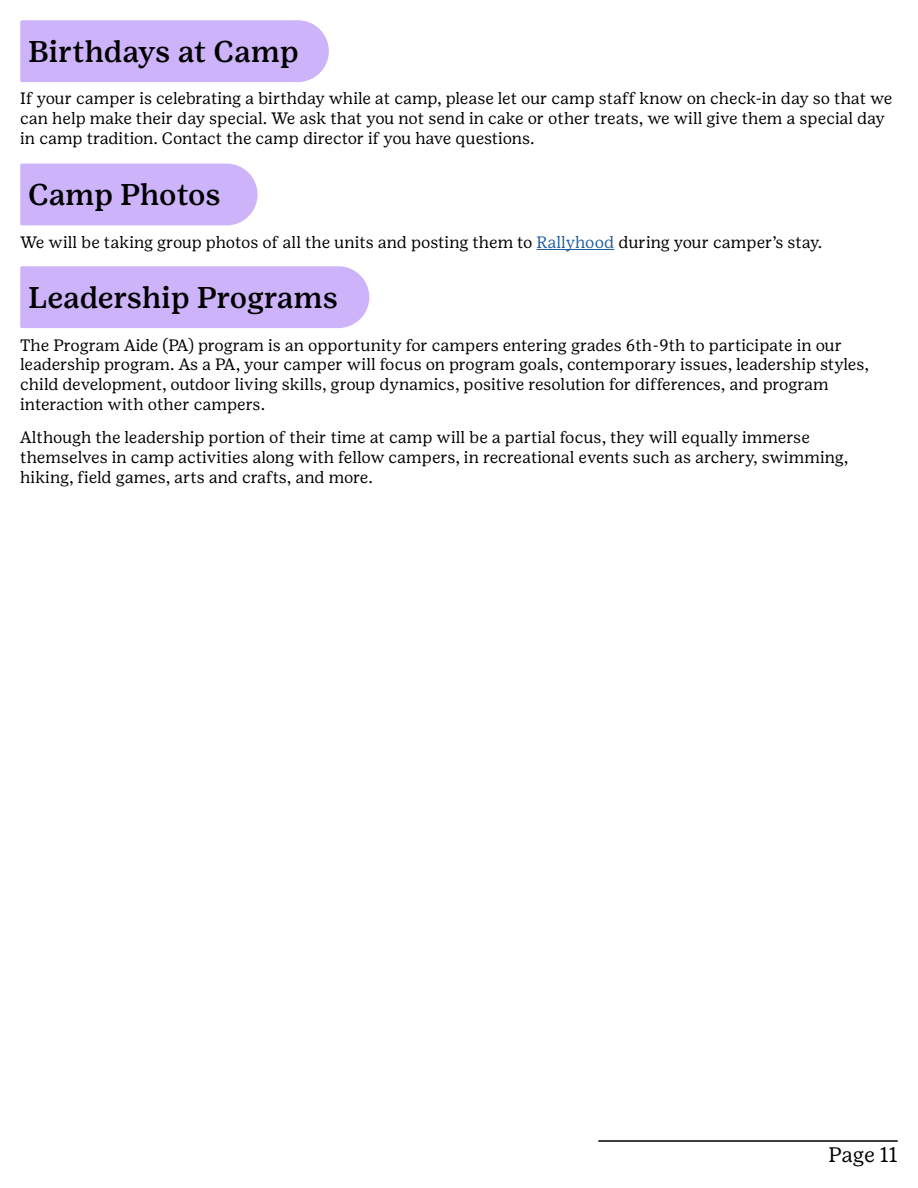
<style>
.page{position:relative;width:918px;height:1188px;background:#fff}
.page>*{position:absolute;margin:0;border:0;box-sizing:border-box;transform-origin:0 0}
.SUB_HEADER{font:500 30px "Girl Scout Text";color:#000}
.t1{font:21px "Girl Scout Text";letter-spacing:-.01em;color:#000}
.UPDATED_BASIC_BODY{font:16.5px/19.8px "Girl Scout Text";color:#000}
.s1{color:#215e9e}
</style>
<div class="page">
<hr style="left:598px;top:1140px;width:300px;height:2px;background:#000">
<div style="left:20px;top:20px;width:309px;height:62px;background:#ccb3fa"></div>
<div style="left:20px;top:164px;width:238px;height:61px;background:#ccb3fa"></div>
<hr style="left:537px;top:249px;width:77px;height:1px;background:#215e9e">
<div style="left:20px;top:266px;width:349px;height:62px;background:#ccb3fa"></div>
<p class="SUB_HEADER" style="left:28px;top:33px;width:272px">Birthdays at Camp</p>
<p class="UPDATED_BASIC_BODY" style="left:20px;top:88px;width:874px">If your camper is celebrating a birthday while at camp, please let our camp staff know on check-in day so that we can help make their day special. We ask that you not send in cake or other treats, we will give them a special day in camp tradition. Contact the camp director if you have questions.</p>
<p class="SUB_HEADER" style="left:28px;top:177px;width:194px">Camp Photos</p>
<p class="UPDATED_BASIC_BODY" style="left:20px;top:232px;width:804px">We will be taking group photos of all the units and posting them to <span class="s1">Rallyhood</span> during your camper’s stay.</p>
<p class="SUB_HEADER" style="left:28px;top:279px;width:311px">Leadership Programs</p>
<p class="UPDATED_BASIC_BODY" style="left:20px;top:335px;width:823px">The Program Aide (PA) program is an opportunity for campers entering grades 6th-9th to participate in our</p>
<p class="UPDATED_BASIC_BODY" style="left:20px;top:354px;width:850px">leadership program. As a PA, your camper will focus on program goals, contemporary issues, leadership styles, child development, outdoor living skills, group dynamics, positive resolution for differences, and program</p>
<p class="UPDATED_BASIC_BODY" style="left:20px;top:394px;width:246px">interaction with other campers.</p>
<p class="UPDATED_BASIC_BODY" style="left:20px;top:427px;width:791px">Although the leadership portion of their time at camp will be a partial focus, they will equally immerse</p>
<p class="UPDATED_BASIC_BODY" style="left:20px;top:447px;width:830px">themselves in camp activities along with fellow campers, in recreational events such as archery, swimming,</p>
<p class="UPDATED_BASIC_BODY" style="left:20px;top:467px;width:354px">hiking, field games, arts and crafts, and more.</p>
<p class="t1" style="left:829px;top:1142px;width:71px">Page 11</p>
</div>
